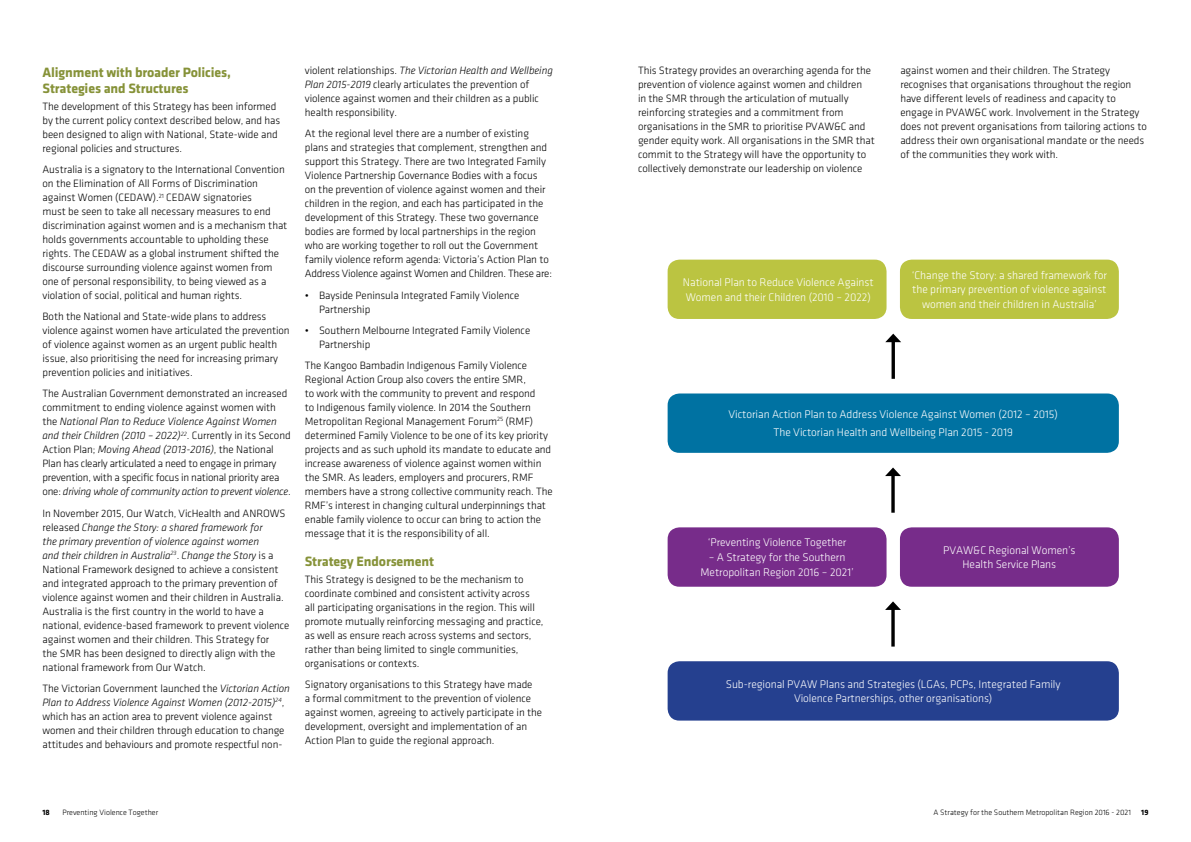
<style>
.page{position:relative;width:1191px;height:842px;background:#fff}
.page>*{position:absolute;margin:0;border:0;box-sizing:border-box;transform-origin:0 0}
.t1{font:700 14px/16.8px "Klavika";letter-spacing:-.01em;color:#869238}
.t2{font:300 11.5px/14.6px "Klavika";letter-spacing:-.005em;color:#fff;text-align:center}
.t3{font:300 11px/14px "Klavika";letter-spacing:-.005em;color:#000}
.t4{font:300 8px "Klavika";color:#000}
.t5{font:700 8px "Klavika";color:#000}
.s1{font-style:italic}
</style>
<div class="page">
<div style="left:667px;top:260px;width:219px;height:59px;background:#bbc441;border-radius:12px"></div>
<div style="left:667px;top:393px;width:451px;height:60px;background:#0072a2;border-radius:12px"></div>
<div style="left:667px;top:527px;width:219px;height:60px;background:#772c8a;border-radius:12px"></div>
<div style="left:900px;top:527px;width:218px;height:60px;background:#772c8a;border-radius:12px"></div>
<div style="left:667px;top:661px;width:451px;height:60px;background:#25408f;border-radius:12px"></div>
<div style="left:900px;top:260px;width:218px;height:59px;background:#bbc441;border-radius:12px"></div>
<hr style="left:891px;top:607px;width:3px;height:40px;background:#000">
<svg style="left:885px;top:601px;width:16px;height:9px"></svg>
<hr style="left:891px;top:473px;width:3px;height:40px;background:#000">
<svg style="left:885px;top:467px;width:16px;height:9px"></svg>
<svg style="left:891px;top:342px;width:4px;height:37px"></svg>
<svg style="left:885px;top:334px;width:16px;height:8px"></svg>
<p class="t1" style="left:43px;top:63px;width:190px">Alignment with broader Policies,<br>Strategies and Structures</p>
<p class="t3" style="left:43px;top:100px;width:239px">The development of this Strategy has been informed by the current policy context described below, and has been designed to align with National, State-wide and regional policies and structures.</p>
<p class="t3" style="left:43px;top:163px;width:246px">Australia is a signatory to the International Convention on the Elimination of All Forms of Discrimination against Women (CEDAW).<sup>21</sup> CEDAW signatories<br>must be seen to take all necessary measures to end discrimination against women and is a mechanism that holds governments accountable to upholding these rights. The CEDAW as a global instrument shifted the discourse surrounding violence against women from one of personal responsibility, to being viewed as a violation of social, political and human rights.</p>
<p class="t3" style="left:43px;top:310px;width:249px">Both the National and State-wide plans to address violence against women have articulated the prevention of violence against women as an urgent public health issue, also prioritising the need for increasing primary prevention policies and initiatives.</p>
<p class="t3" style="left:43px;top:387px;width:250px">The Australian Government demonstrated an increased commitment to ending violence against women with the <span class="s1">National Plan to Reduce Violence Against Women and their Children (2010 – 2022)</span><sup>22</sup>. Currently in its Second Action Plan; <span class="s1">Moving Ahead (2013-2016)</span>, the National Plan has clearly articulated a need to engage in primary prevention, with a specific focus in national priority area one: <span class="s1">driving whole of community action to prevent violence</span>.</p>
<p class="t3" style="left:43px;top:506px;width:248px">In November 2015, Our Watch, VicHealth and ANROWS released <span class="s1">Change the Story: a shared framework for<br>the primary prevention of violence against women<br>and their children in Australia</span><sup>23</sup>. <span class="s1">Change the Story</span> is a National Framework designed to achieve a consistent and integrated approach to the primary prevention of violence against women and their children in Australia.<br>Australia is the first country in the world to have a national, evidence-based framework to prevent violence against women and their children. This Strategy for<br>the SMR has been designed to directly align with the national framework from Our Watch.</p>
<p class="t3" style="left:43px;top:681px;width:249px">The Victorian Government launched the <span class="s1">Victorian Action Plan to Address Violence Against Women (2012-2015)</span><sup>24</sup>, which has an action area to prevent violence against women and their children through education to change attitudes and behaviours and promote respectful non-</p>
<p class="t3" style="left:305px;top:64px;width:249px">violent relationships. <span class="s1">The Victorian Health and Wellbeing Plan 2015-2019</span> clearly articulates the prevention of violence against women and their children as a public health responsibility.</p>
<p class="t3" style="left:305px;top:127px;width:249px">At the regional level there are a number of existing plans and strategies that complement, strengthen and support this Strategy. There are two Integrated Family Violence Partnership Governance Bodies with a focus<br>on the prevention of violence against women and their children in the region, and each has participated in the development of this Strategy. These two governance bodies are formed by local partnerships in the region who are working together to roll out the Government family violence reform agenda: Victoria’s Action Plan to Address Violence against Women and Children. These are:</p>
<p class="t3" style="left:319px;top:288px;width:202px;text-indent:-14px">• Bayside Peninsula Integrated Family Violence<br>Partnership</p>
<p class="t3" style="left:319px;top:323px;width:213px;text-indent:-14px">• Southern Melbourne Integrated Family Violence<br>Partnership</p>
<p class="t3" style="left:305px;top:358px;width:249px">The Kangoo Bambadin Indigenous Family Violence Regional Action Group also covers the entire SMR,<br>to work with the community to prevent and respond<br>to Indigenous family violence. In 2014 the Southern Metropolitan Regional Management Forum<sup>25</sup> (RMF) determined Family Violence to be one of its key priority projects and as such uphold its mandate to educate and increase awareness of violence against women within the SMR. As leaders, employers and procurers, RMF members have a strong collective community reach. The RMF’s interest in changing cultural underpinnings that enable family violence to occur can bring to action the message that it is the responsibility of all.</p>
<p class="t1" style="left:305px;top:553px;width:131px">Strategy Endorsement</p>
<p class="t3" style="left:305px;top:572px;width:240px">This Strategy is designed to be the mechanism to coordinate combined and consistent activity across<br>all participating organisations in the region. This will promote mutually reinforcing messaging and practice, as well as ensure reach across systems and sectors, rather than being limited to single communities, organisations or contexts.</p>
<p class="t3" style="left:305px;top:678px;width:239px">Signatory organisations to this Strategy have made<br>a formal commitment to the prevention of violence against women, agreeing to actively participate in the development, oversight and implementation of an Action Plan to guide the regional approach.</p>
<p class="t3" style="left:638px;top:64px;width:238px">This Strategy provides an overarching agenda for the prevention of violence against women and children<br>in the SMR through the articulation of mutually reinforcing strategies and a commitment from organisations in the SMR to prioritise PVAW&amp;C and gender equity work. All organisations in the SMR that commit to the Strategy will have the opportunity to collectively demonstrate our leadership on violence</p>
<p class="t3" style="left:900px;top:64px;width:248px">against women and their children. The Strategy recognises that organisations throughout the region have different levels of readiness and capacity to engage in PVAW&amp;C work. Involvement in the Strategy does not prevent organisations from tailoring actions to address their own organisational mandate or the needs of the communities they work with.</p>
<p class="t2" style="left:683px;top:275px;width:192px;text-align:left">National Plan to Reduce Violence Against<br>Women and their Children (2010 – 2022)</p>
<p class="t2" style="left:911px;top:268px;width:197px">‘Change the Story: a shared framework for the primary prevention of violence against women and their children in Australia’</p>
<p class="t2" style="left:728px;top:406px;width:331px;line-height:17.6px">Victorian Action Plan to Address Violence Against Women (2012 – 2015)<br>The Victorian Health and Wellbeing Plan 2015 - 2019</p>
<p class="t2" style="left:708px;top:535px;width:140px">‘Preventing Violence Together</p>
<p class="t2" style="left:700px;top:550px;width:155px">– A Strategy for the Southern<br>Metropolitan Region 2016 – 2021’</p>
<p class="t2" style="left:943px;top:543px;width:134px">PVAW&amp;C Regional Women’s<br>Health Service Plans</p>
<p class="t2" style="left:726px;top:677px;width:336px">Sub-regional PVAW Plans and Strategies (LGAs, PCPs, Integrated Family<br>Violence Partnerships, other organisations)</p>
<p class="t5" style="left:43px;top:808px;width:9px">18</p>
<p class="t4" style="left:62px;top:808px;width:97px">Preventing Violence Together</p>
<p class="t4" style="left:933px;top:808px;width:199px">A Strategy for the Southern Metropolitan Region 2016 - 2021</p>
<p class="t5" style="left:1141px;top:808px;width:9px">19</p>
</div>
